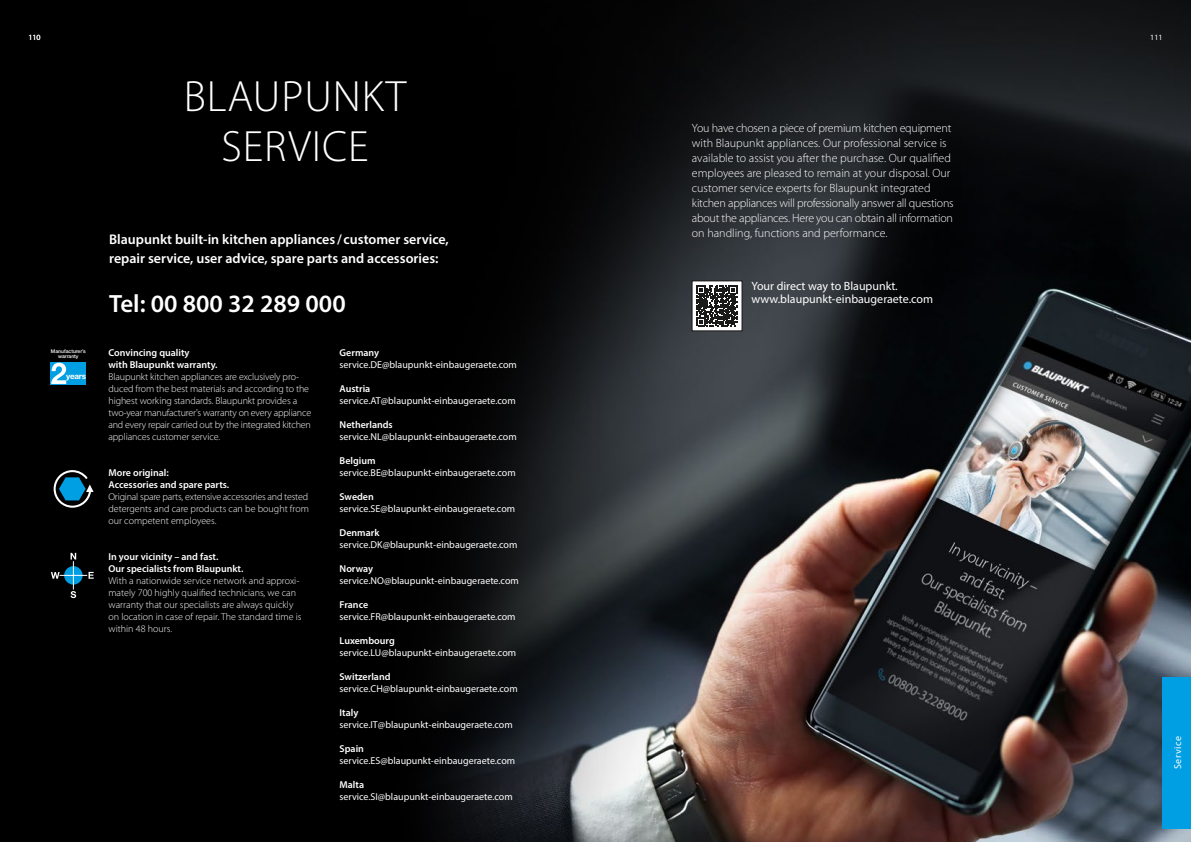
<style>
.page{position:relative;width:1191px;height:842px;background:#fff}
.page>*{position:absolute;margin:0;border:0;box-sizing:border-box;transform-origin:0 0}
.t1{font:300 44px/50px "Myriad Pro";letter-spacing:.02em;color:#fff;text-align:center}
.t2{font:600 25px "Myriad Pro";color:#fff}
.t3{font:600 14px/19px "Myriad Pro";color:#fff}
.t4{font:300 12px/15px "Myriad Pro";color:#fff}
.t5{font:12px/13px "Myriad Pro";color:#fff}
.t6{font:300 10px/12px "Myriad Pro";letter-spacing:-.01em;color:#fff}
.t7{font:10px "Myriad Pro";color:#fff}
.t8{font:600 10px/12px "Myriad Pro";color:#fff}
.t9{font:10px "Myriad Pro";letter-spacing:.055em;color:#fff}
.t10{font:700 8.1px "Helvetica Neue";letter-spacing:-.035em;color:#fff}
.t11{font:8px "Myriad Pro";color:#fff}
.t12{font:500 5.1px/5.4px "Helvetica Neue";color:#fff;text-align:center}
</style>
<div class="page">
<img style="left:0;top:0;width:1191px;height:842px">
<div style="left:1162px;top:677px;width:29px;height:151px;background:#009ee3"></div>
<svg style="left:694px;top:283px;width:46px;height:46px"></svg>
<svg style="left:697px;top:286px;width:40px;height:40px"></svg>
<div style="left:50px;top:362px;width:36px;height:23px;background:#009ee3"></div>
<svg style="left:51px;top:363px;width:15px;height:21px"></svg>
<svg style="left:53px;top:469px;width:41px;height:39px;background:#245165"></svg>
<svg style="left:51px;top:553px;width:43px;height:45px;background:#14272f"></svg>
<p class="t11" style="left:28px;top:32px;width:14px">110</p>
<p class="t11" style="left:1150px;top:32px;width:14px">111</p>
<h1 class="t1" style="left:184px;top:71px;width:224px">BLAUPUNKT<br>SERVICE</h1>
<p class="t12" style="left:51px;top:348px;width:36px">Manufacturer’s warranty</p>
<p class="t10" style="left:66px;top:370px;width:21px">years</p>
<h3 class="t3" style="left:109px;top:229px;width:341px">Blaupunkt built-in kitchen appliances / customer service, repair service, user advice, spare parts and accessories:</h3>
<h2 class="t2" style="left:109px;top:288px;width:238px">Tel: 00 800 32 289 000</h2>
<p class="t8" style="left:108px;top:347px;width:111px">Convincing quality<br>with Blaupunkt warranty.</p>
<p class="t6" style="left:108px;top:371px;width:204px">Blaupunkt kitchen appliances are exclusively pro&shy;duced from the best materials and according to the highest working standards. Blaupunkt provides a two-year manufacturer's warranty on every appliance and every repair carried out by the integrated kitchen appliances customer service.</p>
<p class="t8" style="left:108px;top:466px;width:122px">More original:<br>Accessories and spare parts.</p>
<p class="t6" style="left:108px;top:490px;width:202px;text-align:justify">Original spare parts, extensive accessories and tested detergents and care products can be bought from our competent employees.</p>
<p class="t8" style="left:108px;top:551px;width:136px">In your vicinity – and fast.<br>Our specialists from Blaupunkt.</p>
<p class="t6" style="left:108px;top:575px;width:195px">With a nationwide service network and approxi&shy;mately 700 highly qualified technicians, we can warranty that our specialists are always quickly on location in case of repair. The standard time is within 48 hours.</p>
<p class="t8" style="left:339px;top:347px;width:41px">Germany</p>
<p class="t7" style="left:339px;top:359px;width:179px">service.DE@blaupunkt-einbaugeraete.com</p>
<p class="t8" style="left:339px;top:383px;width:32px">Austria</p>
<p class="t7" style="left:339px;top:395px;width:178px">service.AT@blaupunkt-einbaugeraete.com</p>
<p class="t8" style="left:339px;top:419px;width:55px">Netherlands</p>
<p class="t7" style="left:339px;top:431px;width:179px">service.NL@blaupunkt-einbaugeraete.com</p>
<p class="t8" style="left:339px;top:455px;width:37px">Belgium</p>
<p class="t7" style="left:339px;top:467px;width:178px">service.BE@blaupunkt-einbaugeraete.com</p>
<p class="t8" style="left:339px;top:491px;width:36px">Sweden</p>
<p class="t7" style="left:339px;top:503px;width:177px">service.SE@blaupunkt-einbaugeraete.com</p>
<p class="t8" style="left:339px;top:527px;width:41px">Denmark</p>
<p class="t7" style="left:339px;top:539px;width:179px">service.DK@blaupunkt-einbaugeraete.com</p>
<p class="t8" style="left:339px;top:563px;width:35px">Norway</p>
<p class="t7" style="left:339px;top:575px;width:181px">service.NO@blaupunkt-einbaugeraete.com</p>
<p class="t8" style="left:339px;top:599px;width:30px">France</p>
<p class="t7" style="left:339px;top:611px;width:177px">service.FR@blaupunkt-einbaugeraete.com</p>
<p class="t8" style="left:339px;top:635px;width:57px">Luxembourg</p>
<p class="t7" style="left:339px;top:647px;width:178px">service.LU@blaupunkt-einbaugeraete.com</p>
<p class="t8" style="left:339px;top:671px;width:52px">Switzerland</p>
<p class="t7" style="left:339px;top:683px;width:180px">service.CH@blaupunkt-einbaugeraete.com</p>
<p class="t8" style="left:339px;top:707px;width:20px">Italy</p>
<p class="t7" style="left:339px;top:719px;width:175px">service.IT@blaupunkt-einbaugeraete.com</p>
<p class="t8" style="left:339px;top:743px;width:26px">Spain</p>
<p class="t7" style="left:339px;top:755px;width:177px">service.ES@blaupunkt-einbaugeraete.com</p>
<p class="t8" style="left:339px;top:779px;width:26px">Malta</p>
<p class="t7" style="left:339px;top:791px;width:175px">service.SI@blaupunkt-einbaugeraete.com</p>
<p class="t4" style="left:692px;top:120px;width:263px">You have chosen a piece of premium kitchen equipment with Blaupunkt appliances. Our professional service is available to assist you after the purchase. Our qualified employees are pleased to remain at your disposal. Our customer service experts for Blaupunkt integrated kitchen appliances will professionally answer all questions about the appliances. Here you can obtain all information on handling, functions and performance.</p>
<p class="t5" style="left:751px;top:279px;width:183px">Your direct way to Blaupunkt. www.blaupunkt-einbaugeraete.com</p>
<p class="t9" style="left:1171px;top:769px;width:35px;rotate:-90deg">Service</p>
</div>
